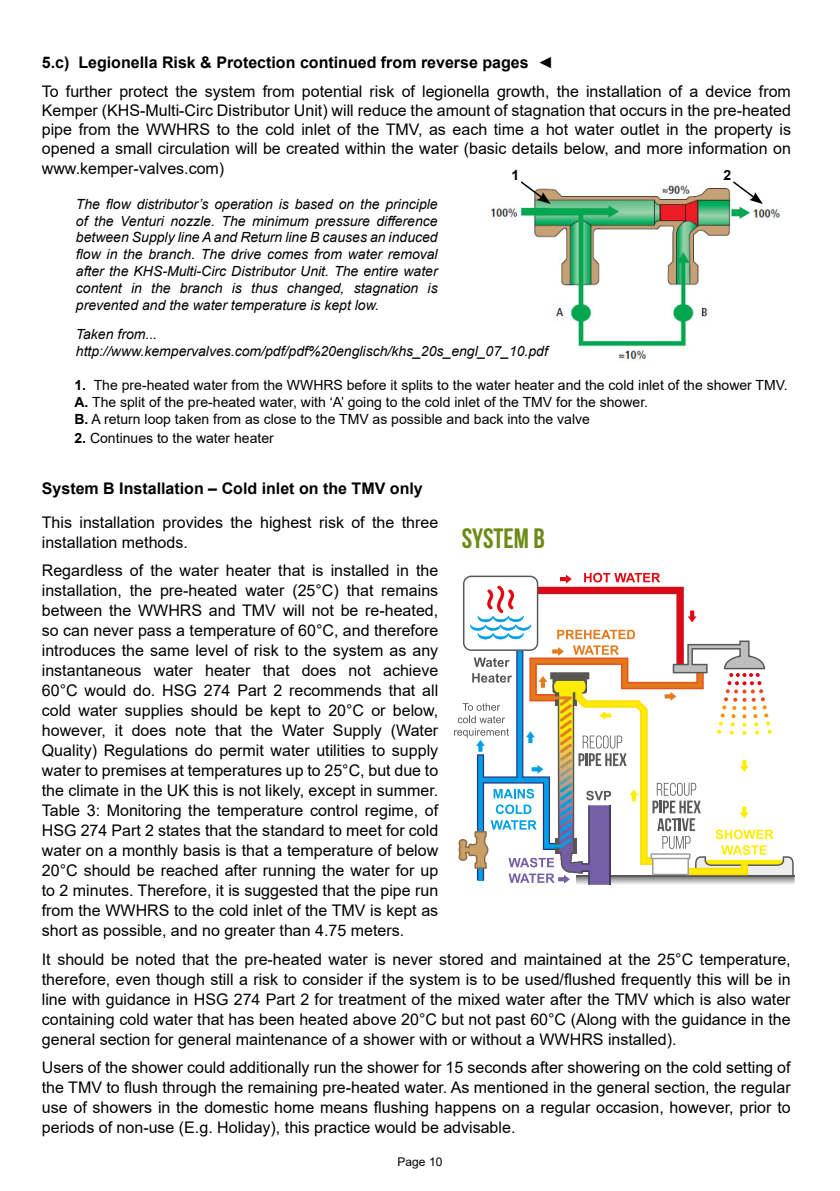
<style>
.page{position:relative;width:840px;height:1191px;background:#fff}
.page>*{position:absolute;margin:0;border:0;box-sizing:border-box;transform-origin:0 0}
.t1{font:700 28px "Bebas Neue";color:#6b8a16}
.t2{font:16px/20px "Arial";color:#000;text-align:justify}
.t3{font:700 16px "Arial";color:#000}
.t4{font:italic 14px/16.8px "Arial";color:#000;text-align:justify}
.t5{font:14px "Arial";color:#000}
.t6{font:700 14px "Arial";color:#000}
.t7{font:12px "Arial";color:#000}
.s1{font-weight:700}
</style>
<div class="page">
<img style="left:489px;top:185px;width:292px;height:177px">
<svg style="left:518px;top:181px;width:32px;height:23px"></svg>
<svg style="left:731px;top:181px;width:31px;height:23px"></svg>
<hr style="left:575px;top:875px;width:219px;height:1px;background:#575756">
<svg style="left:454px;top:573px;width:339px;height:311px"></svg>
<p class="t3" style="left:42px;top:51px;width:513px">5.c) Legionella Risk &amp; Protection continued from reverse pages ◄</p>
<p class="t2" style="left:42px;top:81px;width:750px;line-height:19.2px">To further protect the system from potential risk of legionella growth, the installation of a device from Kemper (KHS-Multi-Circ Distributor Unit) will reduce the amount of stagnation that occurs in the pre-heated pipe from the WWHRS to the cold inlet of the TMV, as each time a hot water outlet in the property is opened a small circulation will be created within the water (basic details below, and more information on www.kemper-valves.com)</p>
<p class="t6" style="left:511px;top:165px;width:9px">1</p>
<p class="t6" style="left:723px;top:165px;width:9px">2</p>
<p class="t4" style="left:76px;top:196px;width:363px">The flow distributor’s operation is based on the principle of the Venturi nozzle. The minimum pressure difference between Supply line A and Return line B causes an induced flow in the branch. The drive comes from water removal after the KHS-Multi-Circ Distributor Unit. The entire water content in the branch is thus changed, stagnation is prevented and the water temperature is kept low.</p>
<p class="t4" style="left:76px;top:326px;width:83px">Taken from...</p>
<p class="t4" style="left:76px;top:343px;width:473px">http://www.kempervalves.com/pdf/pdf%20englisch/khs_20s_engl_07_10.pdf</p>
<p class="t5" style="left:74px;top:375px;width:714px"><span class="s1">1.</span> The pre-heated water from the WWHRS before it splits to the water heater and the cold inlet of the shower TMV.</p>
<p class="t5" style="left:74px;top:392px;width:575px"><span class="s1">A.</span> The split of the pre-heated water, with ‘A’ going to the cold inlet of the TMV for the shower.</p>
<p class="t5" style="left:74px;top:409px;width:516px"><span class="s1">B.</span> A return loop taken from as close to the TMV as possible and back into the valve</p>
<p class="t5" style="left:74px;top:428px;width:201px"><span class="s1">2.</span> Continues to the water heater</p>
<p class="t3" style="left:42px;top:477px;width:382px">System B Installation – Cold inlet on the TMV only</p>
<p class="t2" style="left:42px;top:512px;width:397px">This installation provides the highest risk of the three installation methods.</p>
<p class="t2" style="left:42px;top:560px;width:398px">Regardless of the water heater that is installed in the installation, the pre-heated water (25°C) that remains between the WWHRS and TMV will not be re-heated, so can never pass a temperature of 60°C, and therefore introduces the same level of risk to the system as any instantaneous water heater that does not achieve 60°C would do. HSG 274 Part 2 recommends that all cold water supplies should be kept to 20°C or below, however, it does note that the Water Supply (Water Quality) Regulations do permit water utilities to supply water to premises at temperatures up to 25°C, but due to the climate in the UK this is not likely, except in summer.<br>Table 3: Monitoring the temperature control regime, of HSG 274 Part 2 states that the standard to meet for cold water on a monthly basis is that a temperature of below 20°C should be reached after running the water for up to 2 minutes. Therefore, it is suggested that the pipe run from the WWHRS to the cold inlet of the TMV is kept as short as possible, and no greater than 4.75 meters.</p>
<p class="t2" style="left:42px;top:949px;width:750px">It should be noted that the pre-heated water is never stored and maintained at the 25°C temperature, therefore, even though still a risk to consider if the system is to be used/flushed frequently this will be in line with guidance in HSG 274 Part 2 for treatment of the mixed water after the TMV which is also water containing cold water that has been heated above 20°C but not past 60°C (Along with the guidance in the general section for general maintenance of a shower with or without a WWHRS installed).</p>
<p class="t2" style="left:42px;top:1057px;width:749px">Users of the shower could additionally run the shower for 15 seconds after showering on the cold setting of the TMV to flush through the remaining pre-heated water. As mentioned in the general section, the regular use of showers in the domestic home means flushing happens on a regular occasion, however, prior to periods of non-use (E.g. Holiday), this practice would be advisable.</p>
<p class="t1" style="left:461px;top:523px;width:84px">SYSTEM B</p>
<p class="t7" style="left:397px;top:1153px;width:46px">Page 10</p>
</div>
